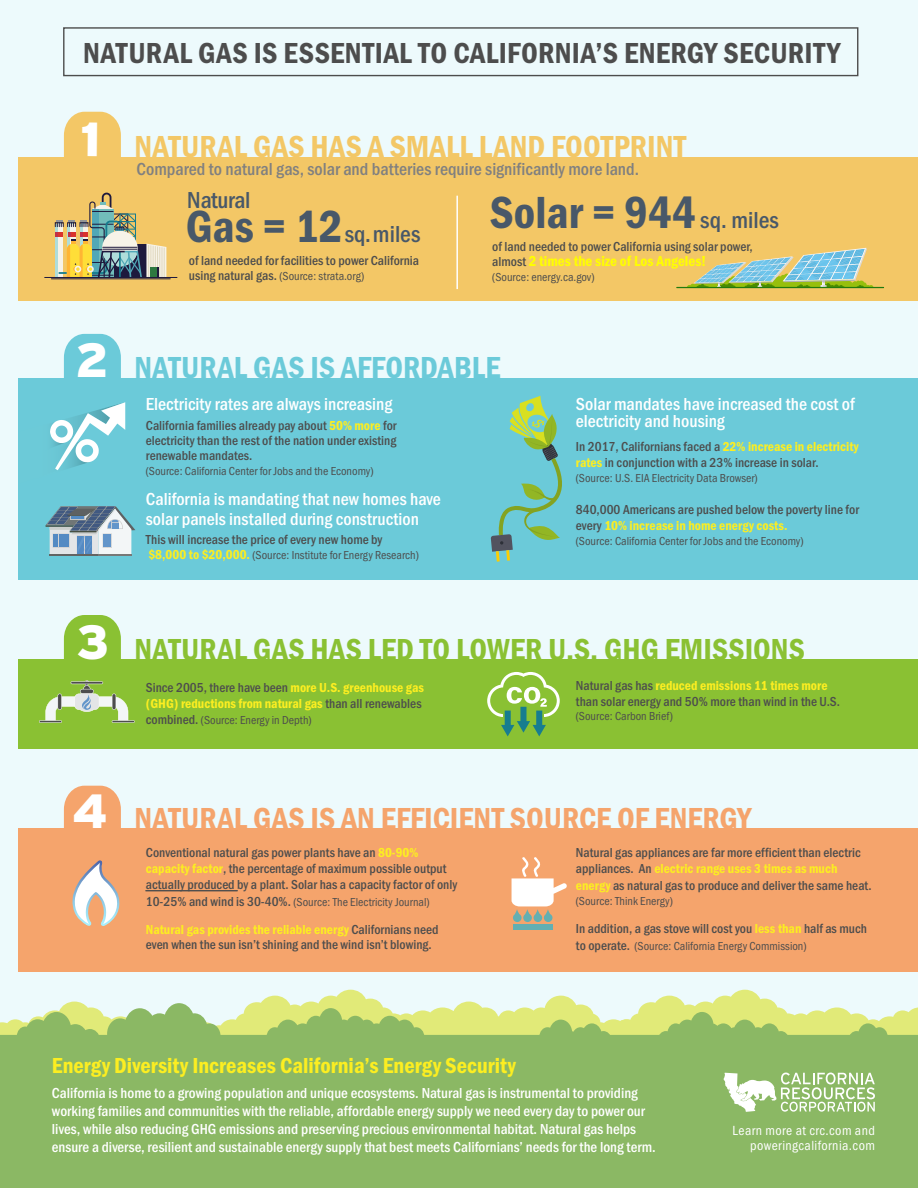
<style>
.page{position:relative;width:918px;height:1188px;background:#edfafc}
.page>*{position:absolute;margin:0;border:0;box-sizing:border-box;transform-origin:0 0}
.t1{font:900 48px "Interstate";color:#fff}
.t2{font:46.65px "Franklin Gothic URW Con Dem";color:#485869}
.t3{font:31.5px "Franklin Gothic URW Con Dem";color:#8ac133}
.t4{font:31.5px "Franklin Gothic URW Con Dem";color:#f5a46c}
.t5{font:31.5px "Franklin Gothic URW Con Dem";letter-spacing:.01em;color:#f3c766}
.t6{font:31.5px "Franklin Gothic URW Con Dem";color:#6bcad9}
.t7{font:30px "Franklin Gothic URW Con Dem";letter-spacing:.01em;color:#4d4d4d}
.t8{font:500 24px/34.2px "Franklin Gothic URW Cond";letter-spacing:-.005em;color:#485869}
.t9{font:22.5px "Franklin Gothic URW Con Dem";color:#fcee21}
.t10{font:500 18px/16.8px "Franklin Gothic URW Cond";color:#fff}
.t11{font:500 18px "Franklin Gothic URW Cond";color:#808080}
.t12{font:500 15px/18px "Franklin Gothic URW Cond";color:#fff}
.t13{font:15px "Franklin Gothic URW Con Dem";color:#ff0}
.t14{font:13.65px/15.1px "Franklin Gothic URW Cond";letter-spacing:.03em;color:#fff;text-align:right}
.t15{font:500 13.5px/16.2px "Franklin Gothic URW Cond";color:#4d4d4d}
.t16{font:13.5px "Franklin Gothic URW Con Dem";color:#fcee21}
.t17{font:12px "Franklin Gothic URW Cond";color:#4d4d4d}
.s1{font-family:"Franklin Gothic URW Con Dem";font-weight:400;font-size:46.65px}
.s2{font-family:"Franklin Gothic URW Cond";font-weight:500;font-size:24px}
.s3{font-family:"Franklin Gothic URW Cond";font-weight:500;font-size:13.5px;color:#4d4d4d}
.s4{font-weight:500;font-size:13.5px}
.s5{font-family:"Franklin Gothic URW Con Dem";font-weight:400;color:#fcee21}
.s6{font-family:"Franklin Gothic URW Cond";font-weight:500;color:#4d4d4d}
.s7{font-family:"Franklin Gothic URW Con Dem";font-size:13.5px;color:#fcee21}
</style>
<div class="page">
<svg style="left:0;top:1001px;width:226px;height:34px"></svg>
<svg style="left:226px;top:990px;width:692px;height:45px"></svg>
<svg style="left:17px;top:1012px;width:83px;height:23px"></svg>
<svg style="left:848px;top:1023px;width:40px;height:12px"></svg>
<svg style="left:658px;top:1012px;width:131px;height:23px"></svg>
<svg style="left:107px;top:1003px;width:114px;height:32px"></svg>
<svg style="left:539px;top:1020px;width:72px;height:15px"></svg>
<svg style="left:267px;top:1008px;width:157px;height:27px"></svg>
<div style="left:0;top:1035px;width:918px;height:153px;background:#8bb864"></div>
<div style="left:18px;top:157px;width:900px;height:144px;background:#f3c766"></div>
<div style="left:18px;top:378px;width:900px;height:202px;background:#6bcad9"></div>
<svg style="left:724px;top:1073px;width:151px;height:39px"></svg>
<div style="left:18px;top:660px;width:900px;height:89px;background:#8ac133"></div>
<svg style="left:55px;top:192px;width:111px;height:87px"></svg>
<hr style="left:45px;top:277px;width:132px;height:1px;background:#1e193d">
<hr style="left:51px;top:279px;width:119px;height:1px;background:#1e193d">
<svg style="left:687px;top:248px;width:186px;height:39px"></svg>
<hr style="left:676px;top:287px;width:208px;height:1px;background:#227a0e">
<div style="left:18px;top:828px;width:900px;height:144px;background:#f5a46c"></div>
<svg style="left:50px;top:402px;width:75px;height:68px"></svg>
<hr style="left:146px;top:890px;width:91px;height:1px;background:#4d4d4d">
<svg style="left:46px;top:506px;width:89px;height:50px"></svg>
<svg style="left:491px;top:396px;width:71px;height:166px"></svg>
<svg style="left:487px;top:672px;width:73px;height:64px"></svg>
<div style="left:63px;top:27px;width:795px;height:49px;border:1px solid #4d4d4d"></div>
<hr style="left:39px;top:720px;width:23px;height:3px;background:#fff">
<hr style="left:112px;top:720px;width:23px;height:3px;background:#fff">
<svg style="left:39px;top:680px;width:95px;height:42px"></svg>
<div style="left:513px;top:924px;width:39px;height:6px;background:#62afb2"></div>
<svg style="left:512px;top:857px;width:55px;height:65px"></svg>
<hr style="left:456px;top:196px;width:2px;height:93px;background:#fff">
<svg style="left:64px;top:334px;width:57px;height:44px"></svg>
<svg style="left:64px;top:615px;width:57px;height:45px"></svg>
<svg style="left:64px;top:786px;width:57px;height:42px"></svg>
<svg style="left:72px;top:860px;width:48px;height:66px"></svg>
<svg style="left:64px;top:112px;width:57px;height:45px"></svg>
<h3 class="t7" style="left:83px;top:33px;width:759px">NATURAL GAS IS ESSENTIAL TO CALIFORNIA’S ENERGY SECURITY</h3>
<h3 class="t5" style="left:135px;top:125px;width:553px">NATURAL GAS HAS A SMALL LAND FOOTPRINT</h3>
<h3 class="t11" style="left:137px;top:156px;width:504px">Compared to natural gas, solar and batteries require significantly more land.</h3>
<h1 class="t1" style="left:76px;top:332px;width:35px">2</h1>
<h1 class="t1" style="left:76px;top:615px;width:34px">3</h1>
<h1 class="t1" style="left:72px;top:784px;width:37px">4</h1>
<h3 class="t8" style="left:186px;top:181px;width:236px">Natural<br><span class="s1">Gas = 12</span>sq.miles</h3>
<h2 class="t2" style="left:490px;top:181px;width:291px">Solar = 944 <span class="s2">sq. miles</span></h2>
<p class="t15" style="left:492px;top:238px;width:262px">of land needed to power California using solar power,</p>
<p class="t13" style="left:492px;top:251px;width:215px"><span class="s3">almost</span> 2 times the size of Los Angeles!</p>
<p class="t17" style="left:492px;top:268px;width:104px">(Source: energy.ca.gov)</p>
<p class="t15" style="left:189px;top:251px;width:232px">of land needed for facilities to power California</p>
<p class="t17" style="left:189px;top:267px;width:177px"><span class="s4">using natural gas.</span> (Source: strata.org)</p>
<h3 class="t6" style="left:135px;top:347px;width:367px">NATURAL GAS IS AFFORDABLE</h3>
<h3 class="t10" style="left:146px;top:395px;width:248px">Electricity rates are always increasing</h3>
<h3 class="t10" style="left:576px;top:395px;width:280px">Solar mandates have increased the cost of electricity and housing</h3>
<p class="t15" style="left:146px;top:417px;width:252px;line-height:15px;text-align:justify">California families already pay about <span class="s5">50% more</span> for electricity than the rest of the nation under existing renewable mandates.</p>
<p class="t17" style="left:146px;top:462px;width:229px">(Source: California Center for Jobs and the Economy)</p>
<p class="t15" style="left:576px;top:438px;width:284px">In 2017, Californians faced a <span class="s5">22% increase in electricity rates</span> in conjunction with a 23% increase in solar.</p>
<p class="t17" style="left:576px;top:469px;width:183px">(Source: U.S. EIA Electricity Data Browser)</p>
<p class="t15" style="left:576px;top:501px;width:285px">840,000 Americans are pushed below the poverty line for</p>
<p class="t16" style="left:576px;top:517px;width:213px"><span class="s6">every</span> 10% increase in home energy costs.</p>
<p class="t17" style="left:576px;top:532px;width:229px">(Source: California Center for Jobs and the Economy)</p>
<h3 class="t10" style="left:146px;top:488px;width:297px;line-height:19.8px">California is mandating that new homes have solar panels installed during construction</h3>
<p class="t15" style="left:146px;top:531px;width:238px">This will increase the price of every new home by</p>
<p class="t17" style="left:148px;top:546px;width:272px"><span class="s7">$8,000 to $20,000.</span> (Source: Institute for Energy Research)</p>
<h3 class="t3" style="left:135px;top:628px;width:672px">NATURAL GAS HAS LED TO LOWER U.S. GHG EMISSIONS</h3>
<p class="t15" style="left:146px;top:678px;width:280px">Since 2005, there have been <span class="s5">more U.S. greenhouse gas</span></p>
<p class="t16" style="left:146px;top:694px;width:277px">(GHG) reductions from natural gas <span class="s6">than all renewables</span></p>
<p class="t17" style="left:146px;top:711px;width:167px"><span class="s4">combined.</span> (Source: Energy in Depth)</p>
<p class="t16" style="left:576px;top:676px;width:253px"><span class="s6">Natural gas has</span> reduced emissions 11 times more</p>
<p class="t15" style="left:576px;top:692px;width:266px">than solar energy and 50% more than wind in the U.S.</p>
<p class="t17" style="left:576px;top:708px;width:98px">(Source: Carbon Brief)</p>
<h3 class="t4" style="left:135px;top:797px;width:618px">NATURAL GAS IS AN EFFICIENT SOURCE OF ENERGY</h3>
<p class="t15" style="left:146px;top:843px;width:313px">Conventional natural gas power plants have an <span class="s5">80-90% capacity factor</span>, the percentage of maximum possible output actually produced by a plant. Solar has a capacity factor of only</p>
<p class="t17" style="left:146px;top:893px;width:285px"><span class="s4">10-25% and wind is 30-40%.</span> (Source: The Electricity Journal)</p>
<p class="t16" style="left:146px;top:921px;width:294px">Natural gas provides the reliable energy <span class="s6">Californians need</span></p>
<p class="t15" style="left:146px;top:936px;width:287px">even when the sun isn’t shining and the wind isn’t blowing.</p>
<p class="t15" style="left:576px;top:843px;width:286px">Natural gas appliances are far more efficient than electric</p>
<p class="t16" style="left:576px;top:860px;width:263px"><span class="s6">appliances. An</span> electric range uses 3 times as much</p>
<p class="t15" style="left:576px;top:876px;width:297px"><span class="s5">energy</span> as natural gas to produce and deliver the same heat.</p>
<p class="t17" style="left:576px;top:892px;width:98px">(Source: Think Energy)</p>
<p class="t15" style="left:576px;top:920px;width:292px">In addition, a gas stove will cost you <span class="s5">less than</span> half as much</p>
<p class="t17" style="left:576px;top:937px;width:232px"><span class="s4">to operate.</span> (Source: California Energy Commission)</p>
<h3 class="t9" style="left:52px;top:1050px;width:465px">Energy Diversity Increases California’s Energy Security</h3>
<p class="t12" style="left:52px;top:1083px;width:605px">California is home to a growing population and unique ecosystems. Natural gas is instrumental to providing working families and communities with the reliable, affordable energy supply we need every day to power our lives, while also reducing GHG emissions and preserving precious environmental habitat. Natural gas helps ensure a diverse, resilient and sustainable energy supply that best meets Californians’ needs for the long term.</p>
<p class="t14" style="left:733px;top:1122px;width:144px">Learn more at crc.com and poweringcalifornia.com</p>
</div>
